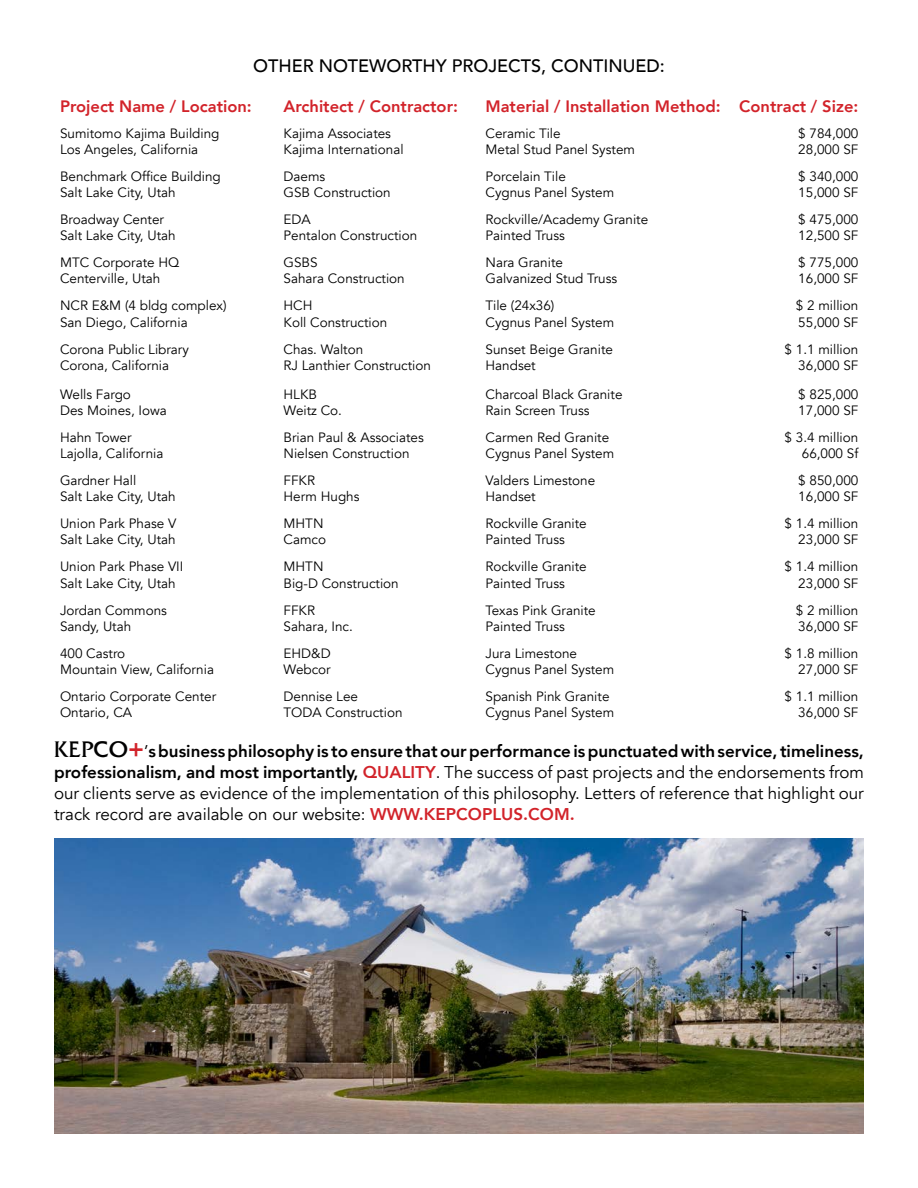
<style>
.page{position:relative;width:918px;height:1188px;background:#fff}
.page>*{position:absolute;margin:0;border:0;box-sizing:border-box;transform-origin:0 0}
.t1{font:500 18px "Avenir";color:#000}
.t2{font:16.95px/21px "Avenir";color:#000;text-align:justify}
.t3{font:800 16.5px "Avenir";color:#d2232a}
.t4{font:13.5px/16.2px "Avenir";color:#000}
.s1{font-family:"Fritz Quad Normal";font-size:21.15px}
.s2{font-weight:800;font-size:24px;color:#d2232a}
.s3{font-weight:800}
.s4{font-weight:800;color:#d2232a}
</style>
<div class="page">
<img style="left:54px;top:838px;width:810px;height:296px">
<h1 class="t1" style="left:253px;top:50px;width:413px">OTHER NOTEWORTHY PROJECTS, CONTINUED:</h1>
<p class="t3" style="left:60px;top:94px;width:193px">Project Name / Location:</p>
<p class="t3" style="left:284px;top:94px;width:176px">Architect / Contractor:</p>
<p class="t3" style="left:486px;top:94px;width:374px">Material / Installation Method: Contract / Size:</p>
<p class="t4" style="left:60px;top:125px;width:161px">Sumitomo Kajima Building<br>Los Angeles, California</p>
<p class="t4" style="left:284px;top:125px;width:122px">Kajima Associates<br>Kajima International</p>
<p class="t4" style="left:486px;top:125px;width:151px">Ceramic Tile<br>Metal Stud Panel System</p>
<p class="t4" style="left:798px;top:125px;width:62px">$ 784,000<br>28,000 SF</p>
<p class="t4" style="left:60px;top:168px;width:162px">Benchmark Office Building<br>Salt Lake City, Utah</p>
<p class="t4" style="left:284px;top:168px;width:109px">Daems<br>GSB Construction</p>
<p class="t4" style="left:486px;top:168px;width:130px">Porcelain Tile<br>Cygnus Panel System</p>
<p class="t4" style="left:798px;top:168px;width:62px">$ 340,000<br>15,000 SF</p>
<p class="t4" style="left:60px;top:211px;width:117px">Broadway Center<br>Salt Lake City, Utah</p>
<p class="t4" style="left:284px;top:211px;width:135px">EDA<br>Pentalon Construction</p>
<p class="t4" style="left:486px;top:211px;width:164px">Rockville/Academy Granite<br>Painted Truss</p>
<p class="t4" style="left:798px;top:211px;width:62px">$ 475,000<br>12,500 SF</p>
<p class="t4" style="left:60px;top:255px;width:121px">MTC Corporate HQ<br>Centerville, Utah</p>
<p class="t4" style="left:284px;top:255px;width:123px">GSBS<br>Sahara Construction</p>
<p class="t4" style="left:486px;top:255px;width:133px">Nara Granite<br>Galvanized Stud Truss</p>
<p class="t4" style="left:798px;top:255px;width:62px">$ 775,000<br>16,000 SF</p>
<p class="t4" style="left:60px;top:298px;width:168px">NCR E&amp;M (4 bldg complex)<br>San Diego, California</p>
<p class="t4" style="left:284px;top:298px;width:105px">HCH<br>Koll Construction</p>
<p class="t4" style="left:486px;top:298px;width:130px">Tile (24x36)<br>Cygnus Panel System</p>
<p class="t4" style="left:796px;top:298px;width:64px">$ 2 million<br>55,000 SF</p>
<p class="t4" style="left:60px;top:341px;width:130px">Corona Public Library<br>Corona, California</p>
<p class="t4" style="left:284px;top:341px;width:149px">Chas. Walton<br>RJ Lanthier Construction</p>
<p class="t4" style="left:486px;top:341px;width:129px">Sunset Beige Granite<br>Handset</p>
<p class="t4" style="left:785px;top:341px;width:75px;text-align:right">$ 1.1 million<br>36,000 SF</p>
<p class="t4" style="left:60px;top:386px;width:108px">Wells Fargo<br>Des Moines, Iowa</p>
<p class="t4" style="left:284px;top:386px;width:60px">HLKB<br>Weitz Co.</p>
<p class="t4" style="left:486px;top:386px;width:139px">Charcoal Black Granite<br>Rain Screen Truss</p>
<p class="t4" style="left:798px;top:386px;width:62px">$ 825,000<br>17,000 SF</p>
<p class="t4" style="left:60px;top:429px;width:105px">Hahn Tower<br>Lajolla, California</p>
<p class="t4" style="left:284px;top:429px;width:142px">Brian Paul &amp; Associates<br>Nielsen Construction</p>
<p class="t4" style="left:486px;top:429px;width:130px">Carmen Red Granite<br>Cygnus Panel System</p>
<p class="t4" style="left:785px;top:429px;width:75px;text-align:right">$ 3.4 million<br>66,000 Sf</p>
<p class="t4" style="left:60px;top:472px;width:117px">Gardner Hall<br>Salt Lake City, Utah</p>
<p class="t4" style="left:284px;top:472px;width:77px">FFKR<br>Herm Hughs</p>
<p class="t4" style="left:486px;top:472px;width:111px">Valders Limestone<br>Handset</p>
<p class="t4" style="left:798px;top:472px;width:62px">$ 850,000<br>16,000 SF</p>
<p class="t4" style="left:60px;top:516px;width:118px">Union Park Phase V<br>Salt Lake City, Utah</p>
<p class="t4" style="left:284px;top:516px;width:44px">MHTN<br>Camco</p>
<p class="t4" style="left:486px;top:516px;width:103px">Rockville Granite<br>Painted Truss</p>
<p class="t4" style="left:785px;top:516px;width:75px;text-align:right">$ 1.4 million<br>23,000 SF</p>
<p class="t4" style="left:60px;top:559px;width:125px">Union Park Phase VII<br>Salt Lake City, Utah</p>
<p class="t4" style="left:284px;top:559px;width:117px">MHTN<br>Big-D Construction</p>
<p class="t4" style="left:486px;top:559px;width:103px">Rockville Granite<br>Painted Truss</p>
<p class="t4" style="left:785px;top:559px;width:75px;text-align:right">$ 1.4 million<br>23,000 SF</p>
<p class="t4" style="left:60px;top:602px;width:109px">Jordan Commons<br>Sandy, Utah</p>
<p class="t4" style="left:284px;top:602px;width:71px">FFKR<br>Sahara, Inc.</p>
<p class="t4" style="left:486px;top:602px;width:112px">Texas Pink Granite<br>Painted Truss</p>
<p class="t4" style="left:796px;top:602px;width:64px">$ 2 million<br>36,000 SF</p>
<p class="t4" style="left:60px;top:645px;width:156px">400 Castro<br>Mountain View, California</p>
<p class="t4" style="left:284px;top:645px;width:49px">EHD&amp;D<br>Webcor</p>
<p class="t4" style="left:486px;top:645px;width:130px">Jura Limestone<br>Cygnus Panel System</p>
<p class="t4" style="left:785px;top:645px;width:75px;text-align:right">$ 1.8 million<br>27,000 SF</p>
<p class="t4" style="left:60px;top:688px;width:158px">Ontario Corporate Center<br>Ontario, CA</p>
<p class="t4" style="left:284px;top:688px;width:121px">Dennise Lee<br>TODA Construction</p>
<p class="t4" style="left:486px;top:688px;width:130px">Spanish Pink Granite<br>Cygnus Panel System</p>
<p class="t4" style="left:785px;top:688px;width:75px;text-align:right">$ 1.1 million<br>36,000 SF</p>
<p class="t2" style="left:54px;top:741px;width:811px"><span class="s1">KEPCO</span><span class="s2">+</span>’<span class="s3">sbusiness philosophy is to ensure that our performance is punctuated with service, timeliness, professionalism, and most importantly,</span> <span class="s4">QUALITY</span>. The success of past projects and the endorsements from our clients serve as evidence of the implementation of this philosophy. Letters of reference that highlight our track record are available on our website: <span class="s4">WWW.KEPCOPLUS.COM.</span></p>
</div>
